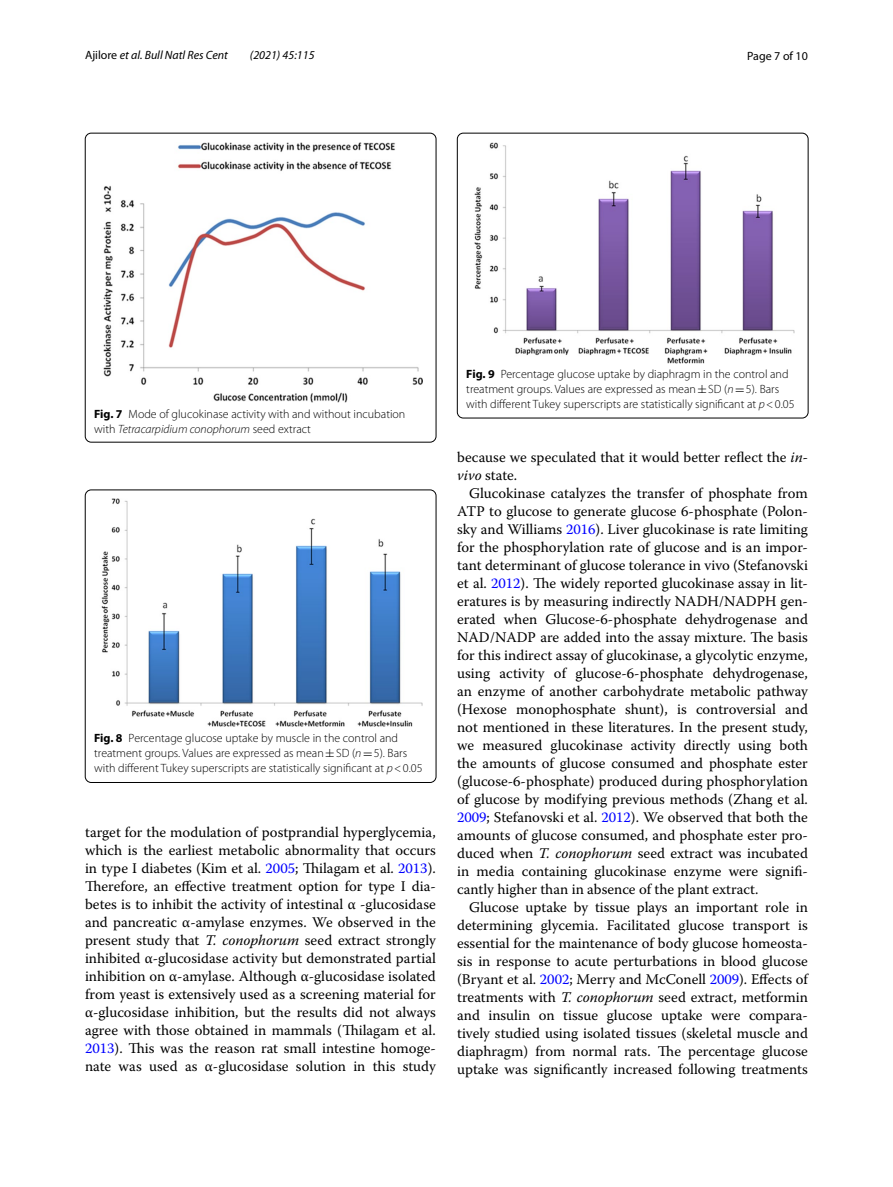
<style>
.page{position:relative;width:893px;height:1187px;background:#fff}
.page>*{position:absolute;margin:0;border:0;box-sizing:border-box;transform-origin:0 0}
.t1{font:14.7px/18px "Warnock Pro";color:#000;text-align:justify}
.t2{font:300 12px/15px "Myriad Pro";color:#000}
.t3{font:italic 12px "Myriad Pro";color:#000}
.t4{font:12px "Myriad Pro";color:#000}
.s1{font-style:normal}
.s2{font-weight:700}
.s3{font-style:italic}
.s4{font-family:"MTSY";font-weight:400}
.s5{color:#00f}
</style>
<div class="page">
<img style="left:103px;top:142px;width:319px;height:260px">
<div style="left:85px;top:133px;width:351px;height:309px;border:1px solid #000;border-radius:6px"></div>
<img style="left:101px;top:499px;width:321px;height:228px">
<div style="left:85px;top:489px;width:351px;height:293px;border:1px solid #000;border-radius:6px"></div>
<img style="left:474px;top:142px;width:320px;height:221px">
<div style="left:457px;top:133px;width:351px;height:285px;border:1px solid #000;border-radius:6px"></div>
<p class="t3" style="left:85px;top:48px;width:145px"><span class="s1">Ajilore</span> et al. Bull Natl Res Cent</p>
<p class="t3" style="left:250px;top:48px;width:66px">(2021) 45:115</p>
<p class="t4" style="left:747px;top:48px;width:62px">Page 7 of 10</p>
<p class="t2" style="left:94px;top:406px;width:313px"><span class="s2">Fig. 7</span> Mode of glucokinase activity with and without incubation with <span class="s3">Tetracarpidium conophorum</span> seed extract</p>
<p class="t2" style="left:94px;top:730px;width:330px"><span class="s2">Fig. 8</span> Percentage glucose uptake by muscle in the control and treatment groups. Values are expressed as mean<span class="s4">±</span>SD (<span class="s3">n</span><span class="s4">=</span>5). Bars with different Tukey superscripts are statistically significant at <span class="s3">p</span>&lt;0.05</p>
<p class="t1" style="left:85px;top:823px;width:352px">target for the modulation of postprandial hyperglycemia, which is the earliest metabolic abnormality that occurs in type I diabetes (Kim et al. <span class="s5">2005</span>; Thilagam et al. <span class="s5">2013</span>).<br>Therefore, an effective treatment option for type I dia&shy;betes is to inhibit the activity of intestinal α -glucosidase and pancreatic α-amylase enzymes. We observed in the present study that <span class="s3">T. conophorum</span> seed extract strongly inhibited α-glucosidase activity but demonstrated partial inhibition on α-amylase. Although α-glucosidase isolated from yeast is extensively used as a screening material for α-glucosidase inhibition, but the results did not always agree with those obtained in mammals (Thilagam et al.<br><span class="s5">2013</span>). This was the reason rat small intestine homoge&shy;nate was used as α-glucosidase solution in this study</p>
<p class="t2" style="left:466px;top:367px;width:330px"><span class="s2">Fig. 9</span> Percentage glucose uptake by diaphragm in the control and treatment groups. Values are expressed as mean<span class="s4">±</span>SD (<span class="s3">n</span><span class="s4">=</span>5). Bars with different Tukey superscripts are statistically significant at <span class="s3">p</span>&lt;0.05</p>
<p class="t1" style="left:457px;top:447px;width:352px">because we speculated that it would better reflect the <span class="s3">in&shy;vivo</span> state.</p>
<p class="t1" style="left:457px;top:483px;width:352px;text-indent:12px">Glucokinase catalyzes the transfer of phosphate from ATP to glucose to generate glucose 6-phosphate (Polon&shy;sky and Williams <span class="s5">2016</span>). Liver glucokinase is rate limiting for the phosphorylation rate of glucose and is an impor&shy;tant determinant of glucose tolerance in vivo (Stefanovski et al. <span class="s5">2012</span>). The widely reported glucokinase assay in lit&shy;eratures is by measuring indirectly NADH/NADPH gen&shy;erated when Glucose-6-phosphate dehydrogenase and NAD/NADP are added into the assay mixture. The basis for this indirect assay of glucokinase, a glycolytic enzyme, using activity of glucose-6-phosphate dehydrogenase, an enzyme of another carbohydrate metabolic pathway (Hexose monophosphate shunt), is controversial and not mentioned in these literatures. In the present study, we measured glucokinase activity directly using both the amounts of glucose consumed and phosphate ester (glucose-6-phosphate) produced during phosphorylation of glucose by modifying previous methods (Zhang et al.<br><span class="s5">2009</span>; Stefanovski et al. <span class="s5">2012</span>). We observed that both the amounts of glucose consumed, and phosphate ester pro&shy;duced when <span class="s3">T. conophorum</span> seed extract was incubated in media containing glucokinase enzyme were signifi&shy;cantly higher than in absence of the plant extract.</p>
<p class="t1" style="left:457px;top:897px;width:352px;text-indent:12px">Glucose uptake by tissue plays an important role in determining glycemia. Facilitated glucose transport is essential for the maintenance of body glucose homeosta&shy;sis in response to acute perturbations in blood glucose (Bryant et al. <span class="s5">2002</span>; Merry and McConell <span class="s5">2009</span>). Effects of treatments with <span class="s3">T. conophorum</span> seed extract, metformin and insulin on tissue glucose uptake were compara&shy;tively studied using isolated tissues (skeletal muscle and diaphragm) from normal rats. The percentage glucose uptake was significantly increased following treatments</p>
</div>
